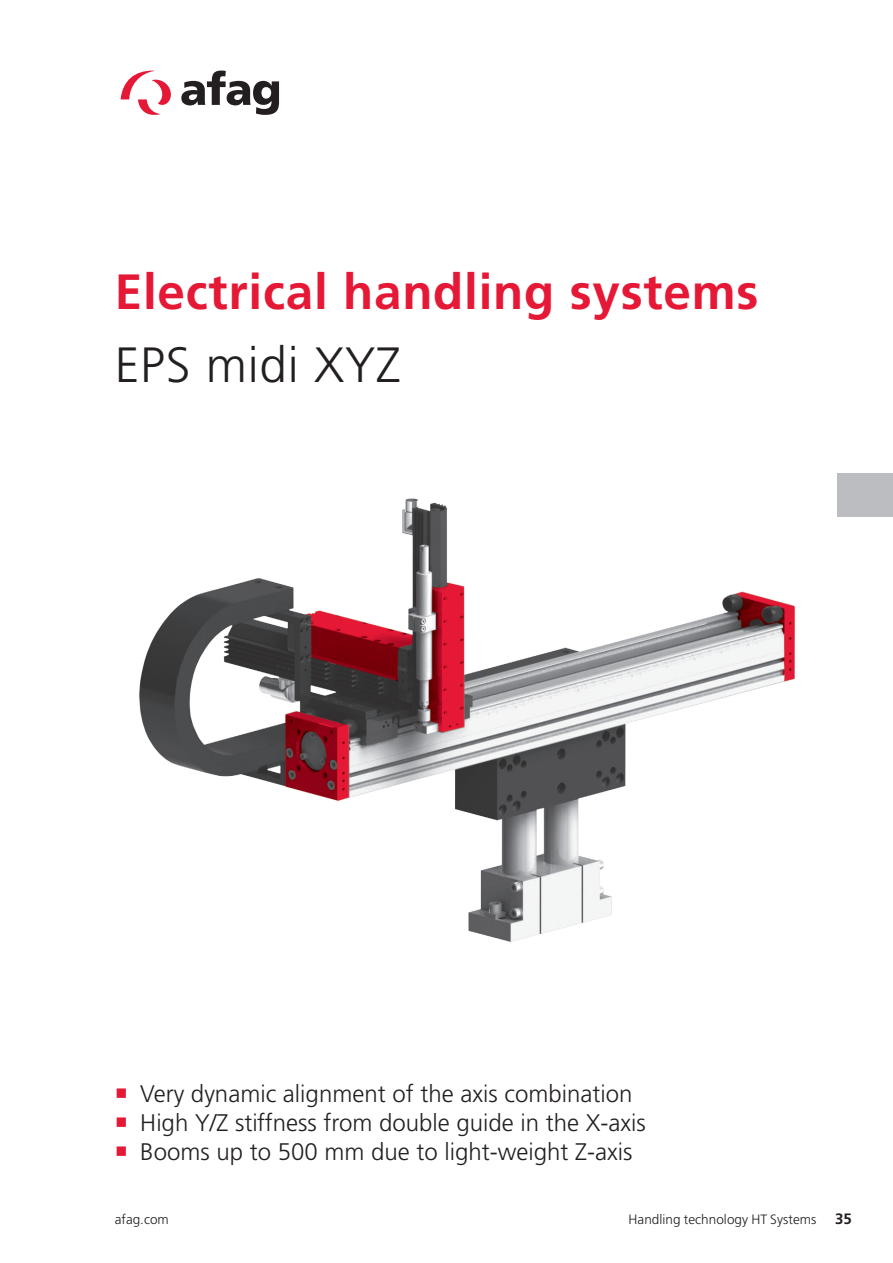
<style>
.page{position:relative;width:893px;height:1263px;background:#fff}
.page>*{position:absolute;margin:0;border:0;box-sizing:border-box;transform-origin:0 0}
.Haupttitel_rot{font:700 49.5px "Frutiger LT Pro";letter-spacing:.015em;color:#e51836}
.Produkttitel{font:300 49.5px "Frutiger LT Pro";letter-spacing:.015em;color:#231f20}
.t1{font:300 24px "Frutiger LT Pro";color:#231f20}
.t2{font:300 13.5px "Frutiger LT Pro";letter-spacing:.005em;color:#231f20}
.s1{font-weight:700;font-size:15px}
</style>
<div class="page">
<img style="left:139px;top:498px;width:656px;height:444px">
<svg style="left:121px;top:70px;width:50px;height:45px"></svg>
<svg style="left:181px;top:71px;width:98px;height:44px"></svg>
<div style="left:838px;top:473px;width:55px;height:43px;background:#bcbdc0"></div>
<p class="Haupttitel_rot" style="left:115px;top:263px;width:645px">Electrical handling systems</p>
<p class="Produkttitel" style="left:115px;top:336px;width:287px">EPS midi XYZ</p>
<p class="t1" style="left:140px;top:1080px;width:494px">Very dynamic alignment of the axis combination</p>
<p class="t1" style="left:140px;top:1109px;width:507px">High Y/Z stiffness from double guide in the X-axis</p>
<p class="t1" style="left:140px;top:1138px;width:494px">Booms up to 500 mm due to light-weight Z-axis</p>
<p class="t2" style="left:115px;top:1211px;width:55px">afag.com</p>
<p class="t2" style="left:628px;top:1211px;width:225px">Handling technology HT Systems <span class="s1">35</span></p>
</div>
